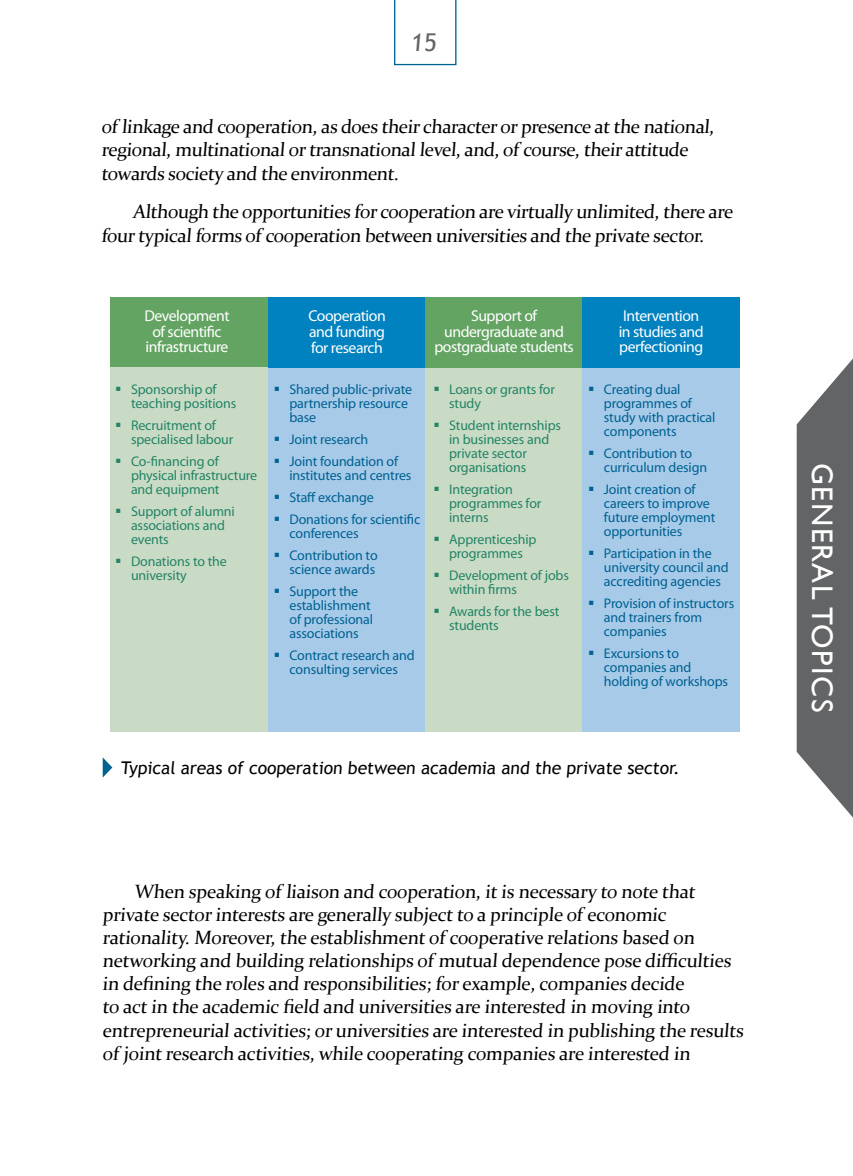
<style>
.page{position:relative;width:853px;height:1176px;background:#fff}
.page>*{position:absolute;margin:0;border:0;box-sizing:border-box;transform-origin:0 0}
.t1{font:29.75px "Gill Sans";letter-spacing:.05em;color:#fff}
.t2{font:24.5px "Trebuchet MS";color:#636466}
.t3{font:19.25px/23.1px "Constantia";letter-spacing:-.02em;color:#000}
.Pie_de_figura{font:17.5px "Trebuchet MS";color:#000}
.t4{font:15.75px/15.8px "Myriad Pro";letter-spacing:-.03em;color:#fff;text-align:center}
.t5{font:14px/14px "Myriad Pro";letter-spacing:-.01em;color:#006193}
.t6{font:14px/14px "Myriad Pro";letter-spacing:-.01em;color:#248467}
</style>
<div class="page">
<svg style="left:394px;top:0;width:62px;height:65px"></svg>
<div style="left:110px;top:297px;width:157px;height:70px;background:#64a463"></div>
<div style="left:110px;top:367px;width:157px;height:364px;background:#c9dbc5"></div>
<div style="left:268px;top:367px;width:158px;height:364px;background:#a6cae7"></div>
<div style="left:425px;top:367px;width:158px;height:364px;background:#c9dbc5"></div>
<div style="left:582px;top:367px;width:158px;height:364px;background:#a6cae7"></div>
<div style="left:268px;top:297px;width:158px;height:70px;background:#0082c0"></div>
<div style="left:425px;top:297px;width:158px;height:70px;background:#64a463"></div>
<div style="left:582px;top:297px;width:158px;height:70px;background:#0082c0"></div>
<svg style="left:103px;top:758px;width:9px;height:19px"></svg>
<svg style="left:796px;top:358px;width:57px;height:460px;background:#7e7f81"></svg>
<p class="t2" style="left:410px;top:28px;width:30px">15</p>
<p class="t3" style="left:101px;top:114px;width:616px">of linkage and cooperation, as does their character or presence at the national, regional, multinational or transnational level, and, of course, their attitude towards society and the environment.</p>
<p class="t3" style="left:101px;top:199px;width:635px;text-indent:31px">Although the opportunities for cooperation are virtually unlimited, there are four typical forms of cooperation between universities and the private sector.</p>
<p class="t4" style="left:144px;top:307px;width:87px">Development of scientific infrastructure</p>
<p class="t4" style="left:308px;top:307px;width:79px;text-align:left">Cooperation and funding</p>
<p class="t4" style="left:311px;top:339px;width:73px">for research</p>
<p class="t4" style="left:434px;top:307px;width:141px">Support of undergraduate and postgraduate students</p>
<p class="t4" style="left:618px;top:307px;width:87px;text-align:left">Intervention in studies and perfectioning</p>
<p class="t6" style="left:131px;top:382px;width:107px">Sponsorship of teaching positions</p>
<p class="t6" style="left:131px;top:418px;width:104px">Recruitment of specialised labour</p>
<p class="t6" style="left:131px;top:454px;width:128px">Co-financing of physical infrastructure and equipment</p>
<p class="t6" style="left:131px;top:504px;width:105px">Support of alumni associations and events</p>
<p class="t6" style="left:131px;top:554px;width:97px">Donations to the university</p>
<p class="t5" style="left:289px;top:382px;width:124px">Shared public-private partnership resource base</p>
<p class="t5" style="left:289px;top:432px;width:80px">Joint research</p>
<p class="t5" style="left:289px;top:454px;width:123px">Joint foundation of institutes and centres</p>
<p class="t5" style="left:289px;top:490px;width:86px">Staff exchange</p>
<p class="t5" style="left:289px;top:512px;width:132px">Donations for scientific conferences</p>
<p class="t5" style="left:289px;top:548px;width:90px">Contribution to science awards</p>
<p class="t5" style="left:289px;top:583px;width:85px">Support the establishment of professional associations</p>
<p class="t5" style="left:289px;top:647px;width:127px">Contract research and consulting services</p>
<p class="t6" style="left:449px;top:382px;width:107px">Loans or grants for study</p>
<p class="t6" style="left:449px;top:418px;width:113px">Student internships in businesses and private sector organisations</p>
<p class="t6" style="left:449px;top:482px;width:94px">Integration programmes for interns</p>
<p class="t6" style="left:449px;top:532px;width:89px">Apprenticeship programmes</p>
<p class="t6" style="left:449px;top:568px;width:121px">Development of jobs within firms</p>
<p class="t6" style="left:449px;top:604px;width:112px">Awards for the best students</p>
<p class="t5" style="left:604px;top:382px;width:113px">Creating dual programmes of study with practical components</p>
<p class="t5" style="left:604px;top:446px;width:105px">Contribution to curriculum design</p>
<p class="t5" style="left:604px;top:482px;width:113px">Joint creation of careers to improve future employment opportunities</p>
<p class="t5" style="left:604px;top:546px;width:126px">Participation in the university council and accrediting agencies</p>
<p class="t5" style="left:604px;top:596px;width:132px">Provision of instructors and trainers from companies</p>
<p class="t5" style="left:604px;top:646px;width:126px">Excursions to companies and holding of workshops</p>
<p class="Pie_de_figura" style="left:121px;top:757px;width:562px">Typical areas of cooperation between academia and the private sector.</p>
<p class="t3" style="left:103px;top:878px;width:644px;text-indent:31px">When speaking of liaison and cooperation, it is necessary to note that private sector interests are generally subject to a principle of economic rationality. Moreover, the establishment of cooperative relations based on networking and building relationships of mutual dependence pose difficulties in defining the roles and responsibilities; for example, companies decide<br>to act in the academic field and universities are interested in moving into entrepreneurial activities; or universities are interested in publishing the results of joint research activities, while cooperating companies are interested in</p>
<p class="t1" style="left:839px;top:463px;width:251px;rotate:90deg">GENERAL TOPICS</p>
</div>
